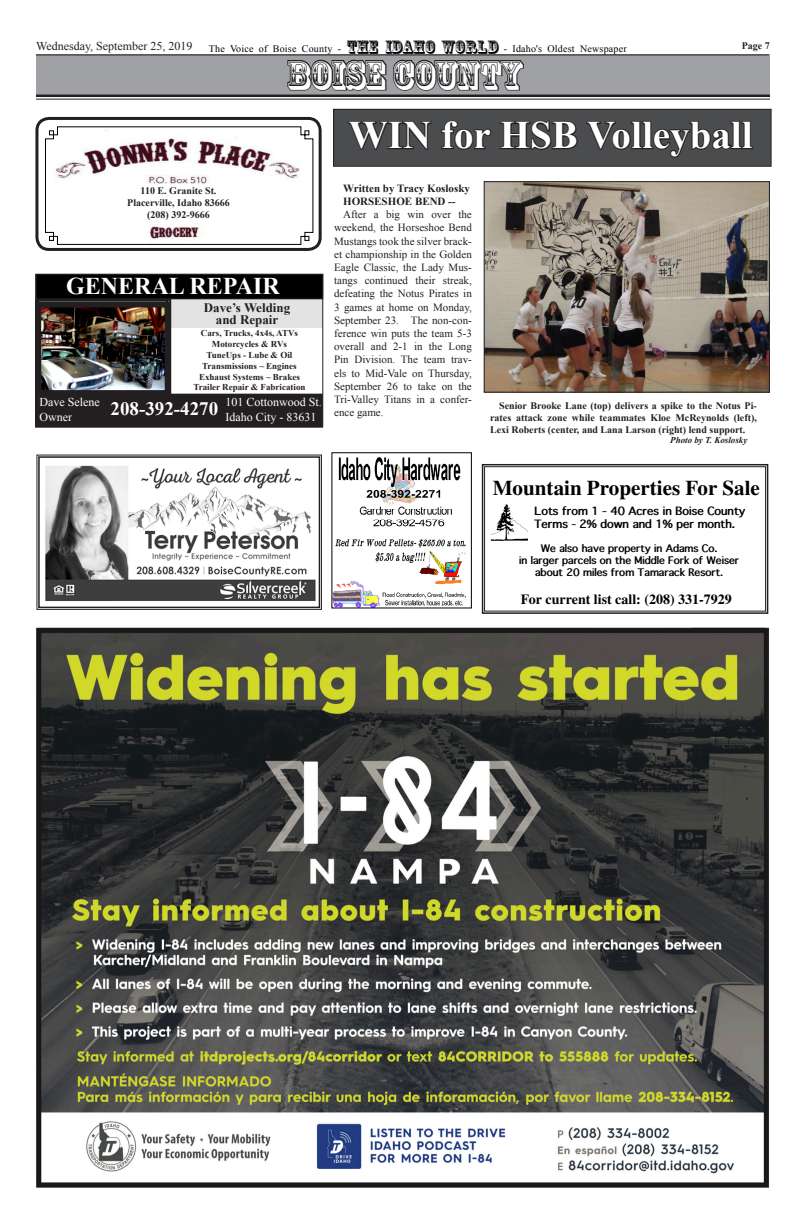
<style>
.page{position:relative;width:806px;height:1224px;background:#fff}
.page>*{position:absolute;margin:0;border:0;box-sizing:border-box;transform-origin:0 0}
.Headline{font:700 39px "Times New Roman";color:#fff}
.sect_heads{font:38px "Rosewood Std";color:#fff}
.t1{font:700 24px "Times New Roman";color:#fff}
.Body_Text{font:700 21px "STIX General";color:#000}
.Body_Text-2{font:700 14px "STIX General";color:#000}
.t2{font:700 13px/11.8px "Times New Roman";color:#231f20;text-align:center}
.t3{font:12px/14.4px "Times New Roman";color:#fff}
.t4{font:12px "Times New Roman";color:#231f20}
.Body_text{font:11px/13.2px "Times New Roman";color:#231f20;text-align:justify}
.Body_Text-3{font:700 11px "Thonburi";color:#000}
.Body_text-2{font:700 11px "Times New Roman";color:#231f20}
.Body_text-3{font:700 10px/12px "Times New Roman";color:#231f20;text-align:justify}
.Body_Text-4{font:700 10px "Thonburi";color:#000}
.t5{font:10px "Times New Roman";letter-spacing:.02em;color:#000}
.t6{font:700 9px/10.8px "Times New Roman";color:#231f20;text-align:center}
.Body_text-4{font:italic 700 9px "Times New Roman";color:#231f20}
.s1{font-family:"Rosewood Std";font-size:18px}
.s2{font-weight:700;font-size:19px}
</style>
<div class="page">
<div style="left:36px;top:54px;width:734px;height:41px;background:#a0a1a5"></div>
<hr style="left:36px;top:95px;width:734px;height:2px;background:#231f20">
<hr style="left:36px;top:99px;width:734px;height:1px;background:#231f20">
<hr style="left:36px;top:55px;width:732px;height:1px;background:#231f20">
<svg style="left:286px;top:54px;width:239px;height:46px"></svg>
<img style="left:333px;top:457px;width:133px;height:149px">
<svg style="left:481px;top:464px;width:288px;height:150px"></svg>
<div style="left:484px;top:466px;width:281px;height:145px;border:1px solid #231f20"></div>
<img style="left:490px;top:505px;width:37px;height:35px">
<img style="left:36px;top:627px;width:733px;height:561px">
<div style="left:333px;top:109px;width:438px;height:57px;background:#4b4c4d"></div>
<div style="left:333px;top:109px;width:438px;height:58px;border:1px solid #231f20"></div>
<svg style="left:348px;top:121px;width:84px;height:29px"></svg>
<svg style="left:441px;top:121px;width:137px;height:29px"></svg>
<svg style="left:586px;top:121px;width:167px;height:37px"></svg>
<img style="left:485px;top:183px;width:282px;height:208px">
<div style="left:483px;top:181px;width:286px;height:212px;border:1px solid #231f20"></div>
<svg style="left:36px;top:455px;width:286px;height:155px"></svg>
<div style="left:38px;top:456px;width:282px;height:152px;border:2px solid #231f20"></div>
<div style="left:165px;top:299px;width:158px;height:29px;background:#e3e3e3"></div>
<div style="left:36px;top:274px;width:287px;height:25px;background:#000"></div>
<div style="left:36px;top:274px;width:287px;height:25px;border:1px solid #231f20"></div>
<img style="left:42px;top:308px;width:122px;height:81px">
<div style="left:36px;top:394px;width:286px;height:33px;background:#231f20"></div>
<div style="left:35px;top:274px;width:288px;height:153px;border:1px solid #231f20"></div>
<div style="left:35px;top:301px;width:136px;height:95px;border:6px solid #231f20"></div>
<div style="left:35px;top:299px;width:136px;height:95px;border:2px solid #231f20"></div>
<div style="left:35px;top:117px;width:286px;height:134px;border:3px solid #231f20;border-radius:12px"></div>
<svg style="left:45px;top:126px;width:269px;height:119px"></svg>
<p class="t4" style="left:36px;top:38px;width:158px">Wednesday, September 25, 2019</p>
<p class="t5" style="left:209px;top:42px;width:419px">The Voice of Boise County - <span class="s1">THE IDAHO WORLD</span> - Idaho's Oldest Newspaper</p>
<p class="Body_text-3" style="left:741px;top:40px;width:30px">Page 7</p>
<p class="sect_heads" style="left:287px;top:53px;width:236px">BOISE COUNTY</p>
<p class="Body_text-3" style="left:127px;top:185px;width:104px;text-align:center">110 E. Granite St.<br>Placerville, Idaho 83666 (208) 392-9666</p>
<p class="t1" style="left:66px;top:269px;width:215px">GENERAL REPAIR</p>
<p class="t2" style="left:204px;top:301px;width:88px">Dave’s Welding and Repair</p>
<p class="t6" style="left:193px;top:328px;width:114px">Cars, Trucks, 4x4s, ATVs<br>Motorcycles &amp; RVs<br>TuneUps - Lube &amp; Oil<br>Transmissions ~ Engines<br>Exhaust Systems ~ Brakes<br>Trailer Repair &amp; Fabrication</p>
<p class="t3" style="left:39px;top:395px;width:62px">Dave Selene<br>Owner</p>
<p class="t3" style="left:225px;top:395px;width:98px;text-indent:-115px"><span class="s2">208-392-4270</span> 101 Cottonwood St.<br>Idaho City - 83631</p>
<p class="Headline" style="left:349px;top:108px;width:405px">WIN for HSB Volleyball</p>
<p class="Body_text-2" style="left:343px;top:180px;width:128px">Written by Tracy Koslosky</p>
<p class="Body_text-2" style="left:343px;top:194px;width:114px">HORSESHOE BEND --</p>
<p class="Body_text" style="left:334px;top:208px;width:139px;text-indent:9px">After a big win over the weekend, the Horseshoe Bend Mustangs took the silver brack&shy;et championship in the Golden Eagle Classic, the Lady Mus&shy;tangs continued their streak, defeating the Notus Pirates in 3 games at home on Monday, September 23. The non-con&shy;ference win puts the team 5-3 overall and 2-1 in the Long Pin Division. The team trav&shy;els to Mid-Vale on Thursday, September 26 to take on the Tri-Valley Titans in a confer&shy;ence game.</p>
<p class="Body_text-3" style="left:490px;top:399px;width:268px;text-indent:9px">Senior Brooke Lane (top) delivers a spike to the Notus Pi&shy;rates attack zone while teammates Kloe McReynolds (left), Lexi Roberts (center, and Lana Larson (right) lend support.</p>
<p class="Body_text-4" style="left:670px;top:434px;width:79px">Photo by T. Koslosky</p>
<p class="Body_Text" style="left:493px;top:472px;width:268px">Mountain Properties For Sale</p>
<p class="Body_Text-3" style="left:534px;top:505px;width:212px">Lots from 1 - 40 Acres in Boise County</p>
<p class="Body_Text-3" style="left:534px;top:518px;width:203px">Terms - 2% down and 1% per month.</p>
<p class="Body_Text-4" style="left:540px;top:543px;width:178px">We also have property in Adams Co.</p>
<p class="Body_Text-4" style="left:519px;top:555px;width:221px">in larger parcels on the Middle Fork of Weiser</p>
<p class="Body_Text-4" style="left:535px;top:567px;width:189px">about 20 miles from Tamarack Resort.</p>
<p class="Body_Text-2" style="left:521px;top:590px;width:213px">For current list call: (208) 331-7929</p>
</div>
